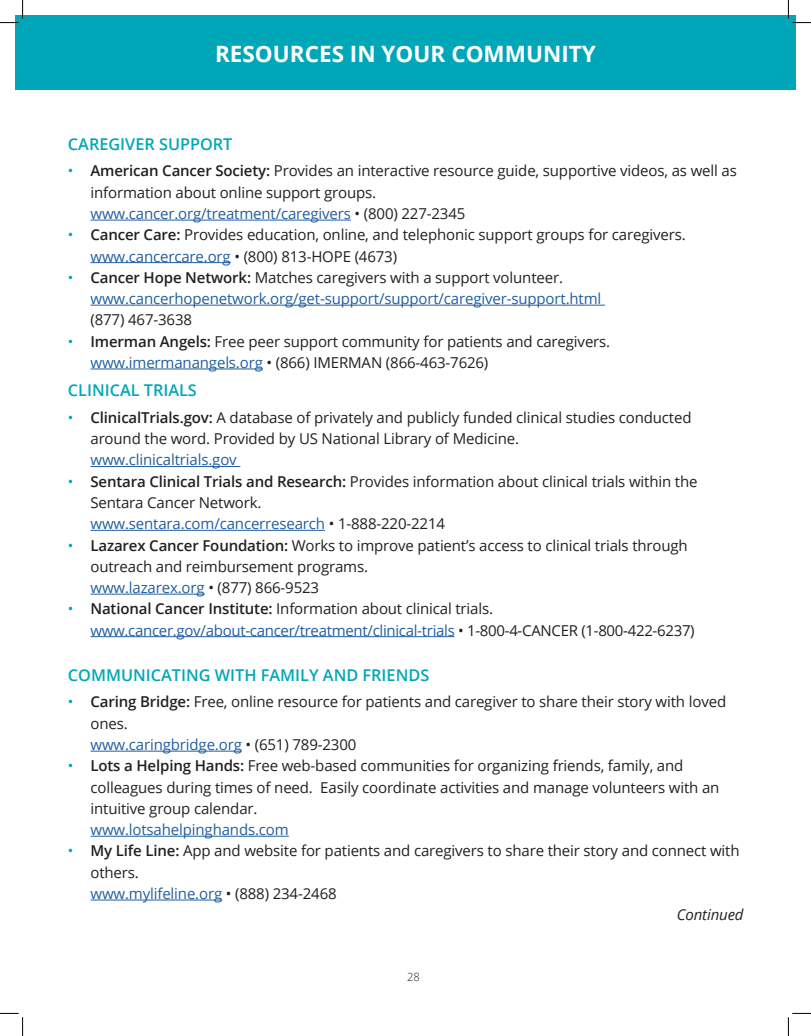
<style>
.page{position:relative;width:811px;height:1036px;background:#fff}
.page>*{position:absolute;margin:0;border:0;box-sizing:border-box;transform-origin:0 0}
.t1{font:700 22.5px "Open Sans";color:#fff}
.t2{font:600 16.25px "Open Sans";color:#00a7b9}
.t3{font:15px/21.2px "Open Sans";letter-spacing:-.01em;color:#231f20}
.t4{font:15px/21.2px "Open Sans";letter-spacing:-.01em;color:#215e9f}
.t5{font:italic 15px "Open Sans";letter-spacing:-.01em;color:#231f20}
.t6{font:300 11.25px "Open Sans";color:#231f20}
.s1{color:#00a7b9}
.s2{font-weight:600}
.s3{color:#215e9f}
.s4{font-weight:600;color:#231f20}
.s5{color:#231f20}
</style>
<div class="page">
<div style="left:15px;top:15px;width:780px;height:75px;background:#00a7b9"></div>
<hr style="left:90px;top:220px;width:260px;height:1px;background:#215e9f">
<hr style="left:90px;top:262px;width:140px;height:1px;background:#215e9f">
<hr style="left:90px;top:305px;width:514px;height:1px;background:#215e9f">
<hr style="left:90px;top:368px;width:173px;height:1px;background:#215e9f">
<hr style="left:90px;top:466px;width:150px;height:1px;background:#215e9f">
<hr style="left:90px;top:530px;width:235px;height:1px;background:#215e9f">
<hr style="left:90px;top:593px;width:114px;height:1px;background:#215e9f">
<hr style="left:90px;top:636px;width:364px;height:1px;background:#215e9f">
<hr style="left:90px;top:750px;width:152px;height:1px;background:#215e9f">
<hr style="left:90px;top:835px;width:199px;height:1px;background:#215e9f">
<hr style="left:90px;top:899px;width:132px;height:1px;background:#215e9f">
<svg style="left:0;top:0;width:23px;height:23px"></svg>
<svg style="left:0;top:1012px;width:23px;height:23px"></svg>
<svg style="left:787px;top:0;width:23px;height:23px"></svg>
<svg style="left:787px;top:1012px;width:23px;height:23px"></svg>
<h1 class="t1" style="left:215px;top:38px;width:382px">RESOURCES IN YOUR COMMUNITY</h1>
<p class="t2" style="left:68px;top:132px;width:166px">CAREGIVER SUPPORT</p>
<p class="t3" style="left:90px;top:160px;width:647px;text-indent:-22px"><span class="s1">•</span> <span class="s2">American Cancer Society:</span> Provides an interactive resource guide, supportive videos, as well as information about online support groups.<br><span class="s3">www.cancer.org/treatment/caregivers</span> • (800) 227-2345</p>
<p class="t3" style="left:90px;top:224px;width:596px;text-indent:-22px"><span class="s1">•</span> <span class="s2">Cancer Care:</span> Provides education, online, and telephonic support groups for caregivers. <span class="s3">www.cancercare.org</span> • (800) 813-HOPE (4673)</p>
<p class="t4" style="left:90px;top:266px;width:512px;text-indent:-22px"><span class="s1">•</span> <span class="s4">Cancer Hope Network:</span> <span class="s5">Matches caregivers with a support volunteer. </span>www.cancerhopenetwork.org/get-support/support/caregiver-support.html</p>
<p class="t3" style="left:90px;top:309px;width:103px">(877) 467-3638</p>
<p class="t3" style="left:90px;top:330px;width:521px;text-indent:-22px"><span class="s1">•</span> <span class="s2">Imerman Angels:</span> Free peer support community for patients and caregivers. <span class="s3">www.imermanangels.org</span> • (866) IMERMAN (866-463-7626)</p>
<p class="t2" style="left:68px;top:379px;width:130px">CLINICAL TRIALS</p>
<p class="t3" style="left:90px;top:406px;width:602px;text-indent:-22px"><span class="s1">•</span> <span class="s2">ClinicalTrials.gov:</span> A database of privately and publicly funded clinical studies conducted around the word. Provided by US National Library of Medicine.</p>
<p class="t4" style="left:90px;top:449px;width:148px">www.clinicaltrials.gov</p>
<p class="t3" style="left:90px;top:470px;width:608px;text-indent:-22px"><span class="s1">•</span> <span class="s2">Sentara Clinical Trials and Research:</span> Provides information about clinical trials within the<br>Sentara Cancer Network.<br><span class="s3">www.sentara.com/cancerresearch</span> • 1-888-220-2214</p>
<p class="t3" style="left:90px;top:534px;width:598px;text-indent:-22px"><span class="s1">•</span> <span class="s2">Lazarex Cancer Foundation:</span> Works to improve patient’s access to clinical trials through outreach and reimbursement programs.<br><span class="s3">www.lazarex.org</span> • (877) 866-9523</p>
<p class="t3" style="left:90px;top:597px;width:605px;text-indent:-22px"><span class="s1">•</span> <span class="s2">National Cancer Institute:</span> Information about clinical trials. <span class="s3">www.cancer.gov/about-cancer/treatment/clinical-trials</span> • 1-800-4-CANCER (1-800-422-6237)</p>
<p class="t2" style="left:68px;top:663px;width:362px">COMMUNICATING WITH FAMILY AND FRIENDS</p>
<p class="t3" style="left:90px;top:690px;width:637px;text-indent:-22px"><span class="s1">•</span> <span class="s2">Caring Bridge:</span> Free, online resource for patients and caregiver to share their story with loved ones.<br><span class="s3">www.caringbridge.org</span> • (651) 789-2300</p>
<p class="t3" style="left:90px;top:754px;width:630px;text-indent:-22px"><span class="s1">•</span> <span class="s2">Lots a Helping Hands:</span> Free web-based communities for organizing friends, family, and colleagues during times of need. Easily coordinate activities and manage volunteers with an intuitive group calendar.</p>
<p class="t4" style="left:90px;top:818px;width:200px">www.lotsahelpinghands.com</p>
<p class="t3" style="left:68px;top:839px;width:673px"><span class="s1">•</span> <span class="s2">My Life Line:</span> App and website for patients and caregivers to share their story and connect with</p>
<p class="t3" style="left:90px;top:860px;width:50px">others.</p>
<p class="t4" style="left:90px;top:882px;width:247px">www.mylifeline.org <span class="s5">• (888) 234-2468</span></p>
<p class="t5" style="left:676px;top:904px;width:68px">Continued</p>
<p class="t6" style="left:407px;top:968px;width:14px">28</p>
</div>
